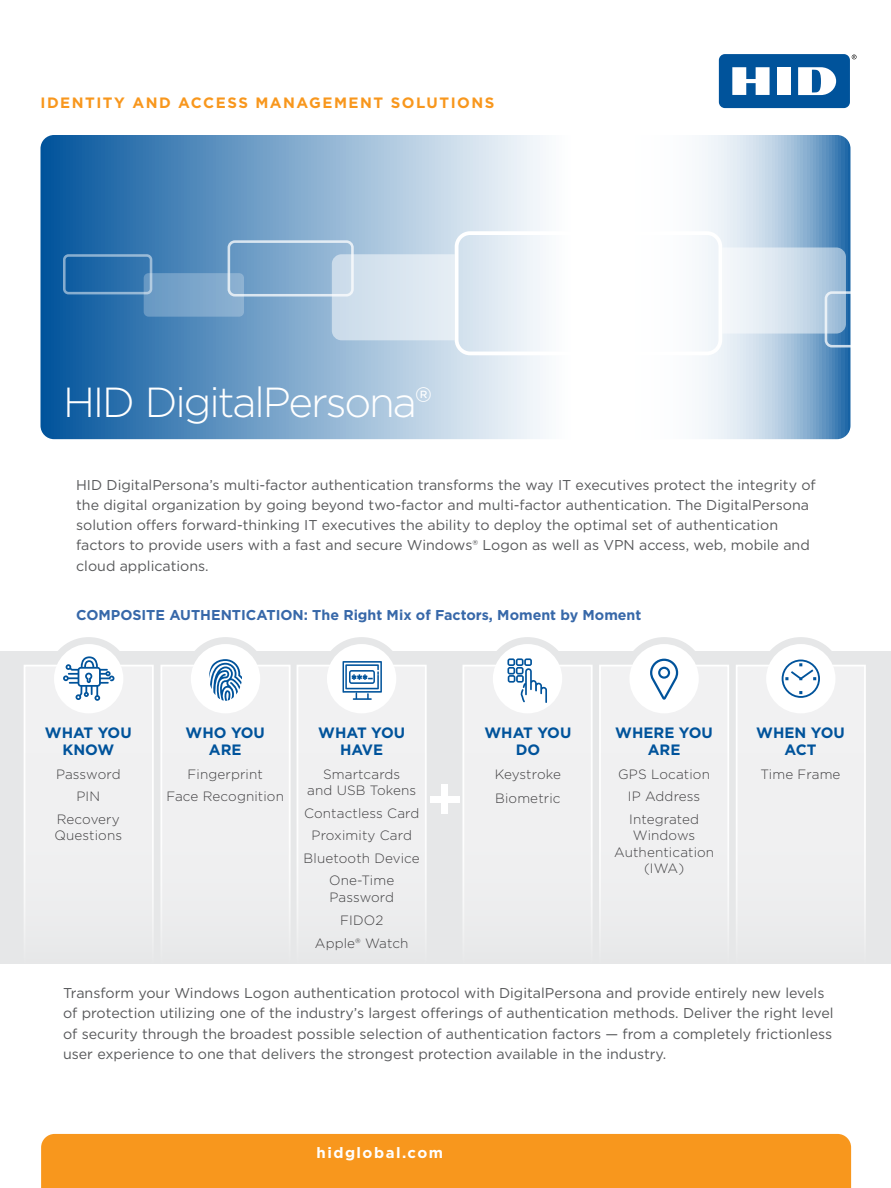
<style>
.page{position:relative;width:891px;height:1188px;background:#fff}
.page>*{position:absolute;margin:0;border:0;box-sizing:border-box;transform-origin:0 0}
.t1{font:300 42px "Gotham";letter-spacing:-.05em;color:#fff}
.t2{font:700 15px/16.5px "Gotham";color:#00539b;text-align:center}
.t3{font:700 15px "Gotham";letter-spacing:.1em;color:#f8971d}
.t4{font:700 15px "Gotham";letter-spacing:.1em;color:#fff}
.body{font:14.25px/20.2px "Gotham";color:#58595b}
.body-2{font:700 14.25px "Gotham";color:#3768a9}
.t5{font:300 13.5px/16.5px "Gotham";letter-spacing:.01em;color:#414042;text-align:center}
</style>
<div class="page">
<svg style="left:852px;top:55px;width:5px;height:4px"></svg>
<div style="left:719px;top:54px;width:131px;height:54px;background:#00539b;border-radius:6px"></div>
<div style="left:777px;top:67px;width:14px;height:28px;background:#fff"></div>
<svg style="left:732px;top:67px;width:38px;height:28px"></svg>
<svg style="left:798px;top:67px;width:38px;height:28px"></svg>
<svg style="left:40px;top:135px;width:810px;height:304px"></svg>
<div style="left:41px;top:1134px;width:810px;height:54px;background:#f8971d"></div>
<div style="left:228px;top:240px;width:126px;height:57px;border:3px solid #fff;border-radius:6px"></div>
<div style="left:144px;top:273px;width:100px;height:44px;background:linear-gradient(to right,#6697c3,#92b5d4);border-radius:5px"></div>
<div style="left:63px;top:254px;width:89px;height:40px;border:3px solid #fff;border-radius:4px"></div>
<div style="left:455px;top:231px;width:267px;height:124px;border:4px solid #fff;border-radius:14px"></div>
<svg style="left:332px;top:254px;width:123px;height:86px;background:#d8e4ef"></svg>
<svg style="left:722px;top:247px;width:128px;height:101px;background:#c5d7e8"></svg>
<div style="left:0;top:651px;width:891px;height:313px;background:#e6e7e8"></div>
<div style="left:430px;top:796px;width:30px;height:6px;background:#fff"></div>
<div style="left:441px;top:784px;width:7px;height:30px;background:#fff"></div>
<div style="left:486px;top:637px;width:83px;height:83px;background:#e6e7e8;border-radius:50%"></div>
<div style="left:623px;top:637px;width:83px;height:83px;background:#e6e7e8;border-radius:50%"></div>
<div style="left:759px;top:637px;width:83px;height:83px;background:#e6e7e8;border-radius:50%"></div>
<div style="left:462px;top:665px;width:131px;height:299px;background:#f1f1f2;border:2px solid #fff"></div>
<div style="left:599px;top:665px;width:130px;height:299px;background:#f1f1f2;border:2px solid #fff"></div>
<div style="left:736px;top:665px;width:130px;height:299px;background:#f1f1f2;border:2px solid #fff"></div>
<div style="left:493px;top:644px;width:69px;height:69px;background:#fff;border-radius:50%"></div>
<div style="left:629px;top:644px;width:70px;height:69px;background:#fff;border-radius:50%"></div>
<div style="left:766px;top:644px;width:69px;height:69px;background:#fff;border-radius:50%"></div>
<svg style="left:507px;top:658px;width:40px;height:45px"></svg>
<svg style="left:782px;top:660px;width:38px;height:38px"></svg>
<svg style="left:650px;top:659px;width:28px;height:41px"></svg>
<div style="left:320px;top:637px;width:83px;height:83px;background:#e6e7e8;border-radius:50%"></div>
<div style="left:184px;top:637px;width:83px;height:83px;background:#e6e7e8;border-radius:50%"></div>
<div style="left:47px;top:637px;width:83px;height:83px;background:#e6e7e8;border-radius:50%"></div>
<div style="left:24px;top:665px;width:130px;height:299px;background:#f1f1f2;border:2px solid #fff"></div>
<div style="left:54px;top:644px;width:69px;height:69px;background:#fff;border-radius:50%"></div>
<div style="left:160px;top:665px;width:131px;height:299px;background:#f1f1f2;border:2px solid #fff"></div>
<div style="left:297px;top:665px;width:130px;height:299px;background:#f1f1f2;border:2px solid #fff"></div>
<div style="left:191px;top:644px;width:69px;height:69px;background:#fff;border-radius:50%"></div>
<div style="left:327px;top:644px;width:69px;height:69px;background:#fff;border-radius:50%"></div>
<svg style="left:343px;top:661px;width:39px;height:39px"></svg>
<svg style="left:63px;top:656px;width:52px;height:45px"></svg>
<svg style="left:209px;top:659px;width:33px;height:42px"></svg>
<p class="t3" style="left:40px;top:92px;width:455px">IDENTITY AND ACCESS MANAGEMENT SOLUTIONS</p>
<p class="t1" style="left:63px;top:375px;width:371px">HID DigitalPersona®</p>
<p class="body" style="left:76px;top:474px;width:741px">HID DigitalPersona’s multi-factor authentication transforms the way IT executives protect the integrity of the digital organization by going beyond two-factor and multi-factor authentication. The DigitalPersona solution offers forward-thinking IT executives the ability to deploy the optimal set of authentication factors to provide users with a fast and secure Windows® Logon as well as VPN access, web, mobile and cloud applications.</p>
<p class="body-2" style="left:76px;top:606px;width:567px">COMPOSITE AUTHENTICATION: The Right Mix of Factors, Moment by Moment</p>
<p class="t2" style="left:45px;top:725px;width:88px">WHAT YOU<br>KNOW</p>
<p class="t5" style="left:56px;top:765px;width:66px">Password</p>
<p class="t5" style="left:57px;top:785px;width:64px;line-height:22.5px">PIN<br>Recovery</p>
<p class="t5" style="left:54px;top:827px;width:69px">Questions</p>
<p class="t2" style="left:186px;top:725px;width:81px">WHO YOU<br>ARE</p>
<p class="t5" style="left:188px;top:765px;width:77px">Fingerprint</p>
<p class="t5" style="left:166px;top:788px;width:119px">Face Recognition</p>
<p class="t2" style="left:318px;top:725px;width:88px">WHAT YOU<br>HAVE</p>
<p class="t5" style="left:307px;top:765px;width:111px">Smartcards<br>and USB Tokens</p>
<p class="t5" style="left:304px;top:804px;width:117px">Contactless Card</p>
<p class="t5" style="left:312px;top:827px;width:102px">Proximity Card</p>
<p class="t5" style="left:304px;top:849px;width:118px">Bluetooth Device</p>
<p class="t5" style="left:329px;top:872px;width:67px;text-align:left">One-Time<br>Password</p>
<p class="t5" style="left:340px;top:912px;width:45px">FIDO2</p>
<p class="t5" style="left:315px;top:935px;width:95px">Apple® Watch</p>
<p class="t2" style="left:484px;top:725px;width:88px">WHAT YOU<br>DO</p>
<p class="t5" style="left:495px;top:762px;width:68px;line-height:24px;text-align:left">Keystroke<br>Biometric</p>
<p class="t2" style="left:615px;top:725px;width:99px">WHERE YOU<br>ARE</p>
<p class="t5" style="left:618px;top:765px;width:93px">GPS Location</p>
<p class="t5" style="left:628px;top:788px;width:74px">IP Address</p>
<p class="t5" style="left:614px;top:810px;width:102px">Integrated<br>Windows<br>Authentication (IWA)</p>
<p class="t2" style="left:756px;top:725px;width:90px">WHEN YOU<br>ACT</p>
<p class="t5" style="left:761px;top:765px;width:81px">Time Frame</p>
<p class="body" style="left:63px;top:983px;width:772px">Transform your Windows Logon authentication protocol with DigitalPersona and provide entirely new levels of protection utilizing one of the industry’s largest offerings of authentication methods. Deliver the right level of security through the broadest possible selection of authentication factors — from a completely frictionless user experience to one that delivers the strongest protection available in the industry.</p>
<p class="t4" style="left:316px;top:1142px;width:128px">hidglobal.com</p>
</div>
